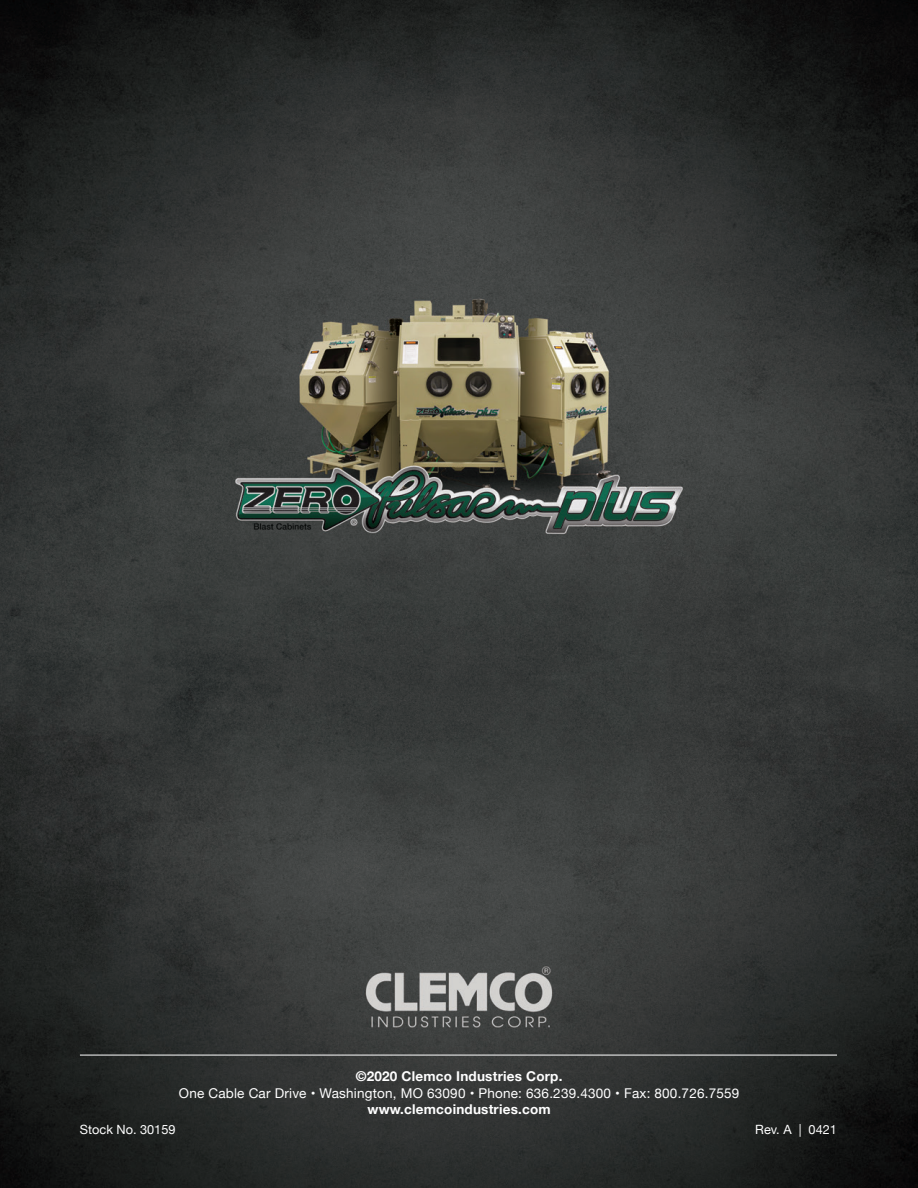
<style>
.page{position:relative;width:918px;height:1188px;background:#fff}
.page>*{position:absolute;margin:0;border:0;box-sizing:border-box;transform-origin:0 0}
.t1{font:13.5px "Helvetica Neue";letter-spacing:.015em;color:#fff}
.t2{font:700 13.5px "Helvetica Neue";letter-spacing:.015em;color:#fff}
.t3{font:12.75px "Helvetica Neue";color:#fff}
</style>
<div class="page">
<img style="left:0;top:0;width:918px;height:1188px">
<hr style="left:80px;top:1055px;width:757px;height:1px;background:#fff">
<p class="t2" style="left:356px;top:1066px;width:208px">©2020 Clemco Industries Corp.</p>
<p class="t1" style="left:179px;top:1083px;width:562px">One Cable Car Drive • Washington, MO 63090 • Phone: 636.239.4300 • Fax: 800.726.7559</p>
<p class="t2" style="left:367px;top:1098px;width:185px">www.clemcoindustries.com</p>
<p class="t3" style="left:80px;top:1120px;width:97px">Stock No. 30159</p>
<p class="t3" style="left:755px;top:1120px;width:83px">Rev. A | 0421</p>
</div>
